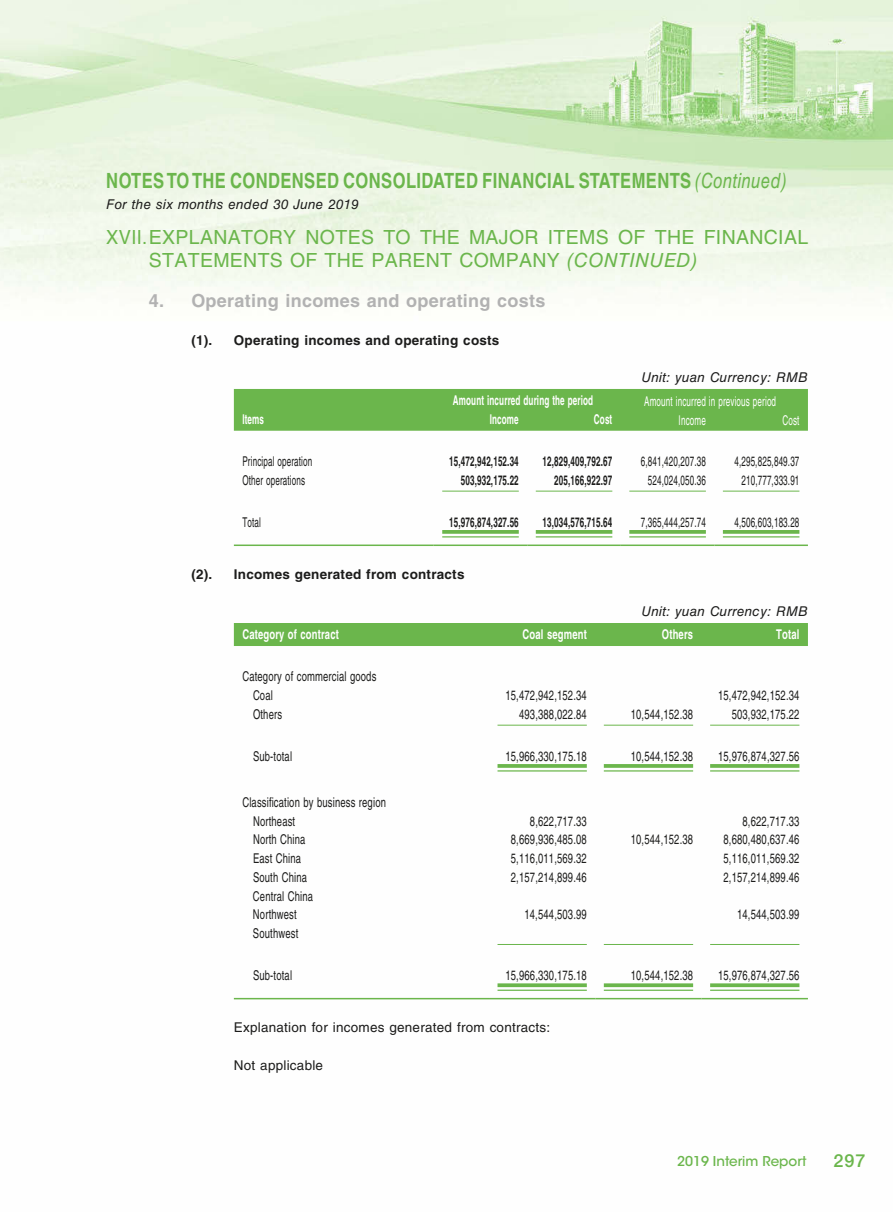
<style>
.page{position:relative;width:893px;height:1212px;background:#fff}
.page>*{position:absolute;margin:0;border:0;box-sizing:border-box;transform-origin:0 0}
.t1{font:700 21px "Helvetica LT Std";letter-spacing:.025em;color:#6bb64c;scale:.79 1}
.t2{font:19.5px/23.2px "Helvetica LT Std";letter-spacing:.015em;color:#6bb64c;scale:.94 1}
.t3{font:700 18px "Helvetica LT Std";letter-spacing:.015em;color:#b2b2b2}
.t4{font:500 18px "Helvetica Neue LT Std";color:#6bb64c}
.t5{font:13.5px/18.8px "Helvetica LT Std";letter-spacing:.015em;color:#1c1c1b;scale:.7 1}
.t6{font:13.5px "Helvetica LT Std";letter-spacing:.015em;color:#1c1c1b;scale:.6 1}
.t7{font:700 13.5px "Helvetica LT Std";letter-spacing:.015em;color:#1c1c1b;scale:.6 1}
.t8{font:italic 13.5px "Helvetica LT Std";letter-spacing:.015em;color:#1c1c1b}
.t9{font:700 13.5px "Helvetica LT Std";letter-spacing:.015em;color:#1c1c1b}
.t10{font:13.5px "Helvetica LT Std";letter-spacing:.015em;color:#1c1c1b}
.t11{font:700 13.5px "Helvetica LT Std";letter-spacing:.015em;color:#fff;scale:.6 1}
.t12{font:13.5px "Helvetica LT Std";letter-spacing:.015em;color:#fff;scale:.6 1}
.t13{font:700 13.5px "Helvetica LT Std";letter-spacing:.015em;color:#fff;scale:.7 1}
.t14{font:500 13.5px "ITC Avant Garde Std";color:#6bb64c}
.s1{font-weight:400;font-style:italic}
.s2{font-style:italic}
</style>
<div class="page">
<img style="left:0;top:0;width:893px;height:1000px">
<div style="left:234px;top:389px;width:574px;height:42px;background:#6bb64c"></div>
<hr style="left:442px;top:491px;width:77px;height:1px;background:#6bb64c">
<hr style="left:536px;top:491px;width:76px;height:1px;background:#6bb64c">
<hr style="left:629px;top:491px;width:77px;height:1px;background:#6bb64c">
<hr style="left:723px;top:491px;width:76px;height:1px;background:#6bb64c">
<svg style="left:442px;top:530px;width:77px;height:4px"></svg>
<hr style="left:442px;top:536px;width:77px;height:1px;background:#6bb64c">
<svg style="left:536px;top:530px;width:76px;height:4px"></svg>
<hr style="left:536px;top:536px;width:76px;height:1px;background:#6bb64c">
<svg style="left:629px;top:530px;width:77px;height:4px"></svg>
<hr style="left:629px;top:536px;width:77px;height:1px;background:#6bb64c">
<svg style="left:723px;top:530px;width:76px;height:4px"></svg>
<hr style="left:723px;top:536px;width:76px;height:1px;background:#6bb64c">
<hr style="left:234px;top:544px;width:200px;height:2px;background:#6bb64c">
<hr style="left:434px;top:544px;width:93px;height:2px;background:#6bb64c">
<hr style="left:527px;top:544px;width:94px;height:2px;background:#6bb64c">
<hr style="left:621px;top:544px;width:93px;height:2px;background:#6bb64c">
<hr style="left:714px;top:544px;width:94px;height:2px;background:#6bb64c">
<div style="left:234px;top:623px;width:574px;height:23px;background:#6bb64c"></div>
<hr style="left:497px;top:725px;width:90px;height:1px;background:#6bb64c">
<hr style="left:604px;top:725px;width:89px;height:1px;background:#6bb64c">
<hr style="left:710px;top:725px;width:89px;height:1px;background:#6bb64c">
<svg style="left:497px;top:764px;width:90px;height:4px"></svg>
<hr style="left:497px;top:770px;width:90px;height:1px;background:#6bb64c">
<svg style="left:604px;top:764px;width:89px;height:4px"></svg>
<hr style="left:604px;top:770px;width:89px;height:1px;background:#6bb64c">
<svg style="left:710px;top:764px;width:89px;height:4px"></svg>
<hr style="left:710px;top:770px;width:89px;height:1px;background:#6bb64c">
<hr style="left:497px;top:944px;width:90px;height:1px;background:#6bb64c">
<hr style="left:604px;top:944px;width:89px;height:1px;background:#6bb64c">
<hr style="left:710px;top:944px;width:89px;height:1px;background:#6bb64c">
<svg style="left:497px;top:983px;width:90px;height:4px"></svg>
<hr style="left:497px;top:989px;width:90px;height:2px;background:#6bb64c">
<svg style="left:604px;top:983px;width:89px;height:4px"></svg>
<hr style="left:604px;top:989px;width:89px;height:2px;background:#6bb64c">
<svg style="left:710px;top:983px;width:89px;height:4px"></svg>
<hr style="left:710px;top:989px;width:89px;height:2px;background:#6bb64c">
<hr style="left:234px;top:998px;width:255px;height:1px;background:#6bb64c">
<hr style="left:489px;top:998px;width:106px;height:1px;background:#6bb64c">
<hr style="left:595px;top:998px;width:107px;height:1px;background:#6bb64c">
<hr style="left:702px;top:998px;width:106px;height:1px;background:#6bb64c">
<h1 class="t1" style="left:106px;top:167px;width:863px">NOTES TO THE CONDENSED CONSOLIDATED FINANCIAL STATEMENTS <span class="s1">(Continued)</span></h1>
<p class="t8" style="left:106px;top:196px;width:254px">For the six months ended 30 June 2019</p>
<h2 class="t2" style="left:149px;top:225px;width:703px;text-indent:-43px">XVII. EXPLANATORY NOTES TO THE MAJOR ITEMS OF THE FINANCIAL<br>STATEMENTS OF THE PARENT COMPANY <span class="s2">(CONTINUED)</span></h2>
<h3 class="t3" style="left:149px;top:290px;width:398px">4. Operating incomes and operating costs</h3>
<p class="t9" style="left:191px;top:332px;width:22px">(1).</p>
<p class="t9" style="left:234px;top:332px;width:267px">Operating incomes and operating costs</p>
<p class="t8" style="left:641px;top:370px;width:168px">Unit: yuan Currency: RMB</p>
<p class="t11" style="left:453px;top:392px;width:235px">Amount incurred during the period</p>
<p class="t12" style="left:644px;top:393px;width:221px">Amount incurred in previous period</p>
<p class="t11" style="left:242px;top:411px;width:38px">Items</p>
<p class="t11" style="left:490px;top:411px;width:50px">Income</p>
<p class="t11" style="left:594px;top:411px;width:32px">Cost</p>
<p class="t12" style="left:679px;top:412px;width:47px">Income</p>
<p class="t12" style="left:782px;top:412px;width:30px">Cost</p>
<p class="t6" style="left:242px;top:453px;width:118px">Principal operation</p>
<p class="t7" style="left:449px;top:453px;width:118px">15,472,942,152.34</p>
<p class="t7" style="left:543px;top:453px;width:118px">12,829,409,792.67</p>
<p class="t6" style="left:641px;top:453px;width:110px">6,841,420,207.38</p>
<p class="t6" style="left:734px;top:453px;width:110px">4,295,825,849.37</p>
<p class="t6" style="left:242px;top:472px;width:106px">Other operations</p>
<p class="t7" style="left:461px;top:472px;width:98px">503,932,175.22</p>
<p class="t7" style="left:554px;top:472px;width:98px">205,166,922.97</p>
<p class="t6" style="left:648px;top:472px;width:98px">524,024,050. 36</p>
<p class="t6" style="left:741px;top:472px;width:98px">210,777,333.91</p>
<p class="t6" style="left:242px;top:514px;width:32px">Total</p>
<p class="t7" style="left:449px;top:514px;width:118px">15,976,874,327.56</p>
<p class="t7" style="left:543px;top:514px;width:118px">13,034,576,715.64</p>
<p class="t6" style="left:641px;top:514px;width:110px">7,365,444,257.74</p>
<p class="t6" style="left:734px;top:514px;width:110px">4,506,603,183.28</p>
<p class="t9" style="left:191px;top:566px;width:22px">(2).</p>
<p class="t9" style="left:234px;top:566px;width:232px">Incomes generated from contracts</p>
<p class="t8" style="left:641px;top:604px;width:168px">Unit: yuan Currency: RMB</p>
<p class="t13" style="left:242px;top:626px;width:139px">Category of contract</p>
<p class="t13" style="left:523px;top:626px;width:93px">Coal segment</p>
<p class="t13" style="left:662px;top:626px;width:46px">Others</p>
<p class="t13" style="left:776px;top:626px;width:35px">Total</p>
<p class="t5" style="left:253px;top:667px;width:178px;text-indent:-11px">Category of commercial goods<br>Coal</p>
<p class="t5" style="left:505px;top:686px;width:118px">15,472,942,152.34</p>
<p class="t5" style="left:718px;top:686px;width:118px">15,472,942,152.34</p>
<p class="t5" style="left:253px;top:704px;width:43px">Others</p>
<p class="t5" style="left:519px;top:704px;width:98px">493,388,022. 84</p>
<p class="t5" style="left:631px;top:704px;width:91px">10,544,152.38</p>
<p class="t5" style="left:732px;top:704px;width:98px">503,932,175.22</p>
<p class="t5" style="left:253px;top:746px;width:57px">Sub-total</p>
<p class="t5" style="left:505px;top:746px;width:118px">15,966,330,175. 18</p>
<p class="t5" style="left:631px;top:746px;width:91px">10,544,152.38</p>
<p class="t5" style="left:718px;top:746px;width:118px">15,976,874,327.56</p>
<p class="t5" style="left:253px;top:793px;width:191px;text-indent:-11px">Classification by business region<br>Northeast</p>
<p class="t5" style="left:530px;top:811px;width:83px">8,622,717.33</p>
<p class="t5" style="left:742px;top:811px;width:83px">8,622,717.33</p>
<p class="t5" style="left:253px;top:830px;width:77px">North China</p>
<p class="t5" style="left:511px;top:830px;width:110px">8,669,936,485.08</p>
<p class="t5" style="left:631px;top:830px;width:91px">10,544,152.38</p>
<p class="t5" style="left:723px;top:830px;width:110px">8,680,480,637.46</p>
<p class="t5" style="left:253px;top:849px;width:70px">East China</p>
<p class="t5" style="left:511px;top:849px;width:110px">5,116,011,569.32</p>
<p class="t5" style="left:723px;top:849px;width:110px">5,116,011,569.32</p>
<p class="t5" style="left:253px;top:868px;width:79px">South China</p>
<p class="t5" style="left:511px;top:868px;width:110px">2,157,214,899.46</p>
<p class="t5" style="left:723px;top:868px;width:110px">2,157,214,899.46</p>
<p class="t5" style="left:253px;top:886px;width:88px">Central China<br>Northwest</p>
<p class="t5" style="left:524px;top:905px;width:91px">14,544,503.99</p>
<p class="t5" style="left:737px;top:905px;width:91px">14,544,503.99</p>
<p class="t5" style="left:253px;top:924px;width:66px">Southwest</p>
<p class="t5" style="left:253px;top:966px;width:57px">Sub-total</p>
<p class="t5" style="left:505px;top:966px;width:118px">15,966,330,175. 18</p>
<p class="t5" style="left:631px;top:966px;width:91px">10,544,152.38</p>
<p class="t5" style="left:718px;top:966px;width:118px">15,976,874,327.56</p>
<p class="t10" style="left:234px;top:1020px;width:318px">Explanation for incomes generated from contracts:</p>
<p class="t10" style="left:234px;top:1057px;width:91px">Not applicable</p>
<p class="t14" style="left:677px;top:1152px;width:131px">2019 Interim Report</p>
<h3 class="t4" style="left:833px;top:1150px;width:34px">297</h3>
</div>
